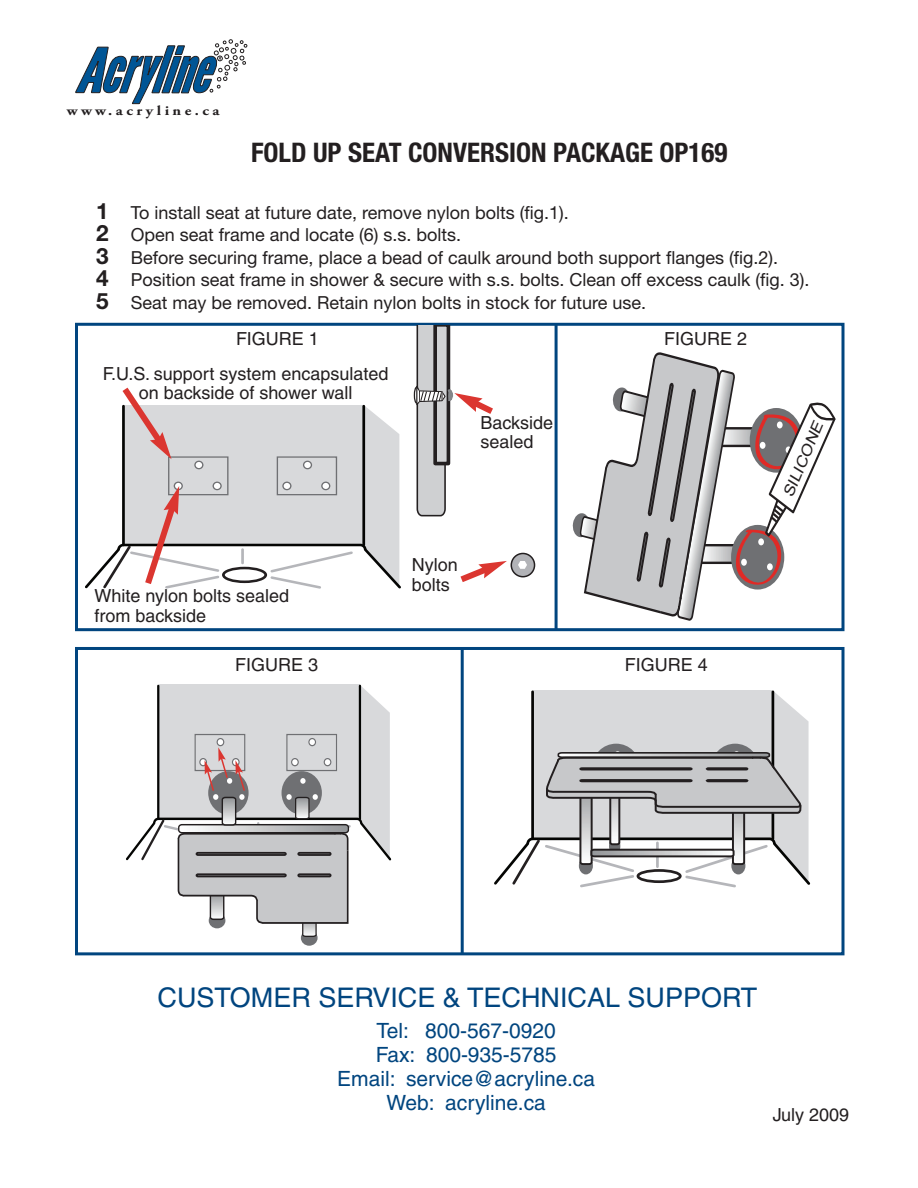
<style>
.page{position:relative;width:918px;height:1188px;background:#fff}
.page>*{position:absolute;margin:0;border:0;box-sizing:border-box;transform-origin:0 0}
.t1{font:700 condensed 27px "Helvetica Neue";color:#231f20}
.t2{font:27px "Helvetica";color:#01457f}
.t3{font:21px/24px "Helvetica";color:#01457f;text-align:center}
.t4{font:18px/22.5px "Helvetica Neue";color:#231f20}
.t5{font:18px/19.5px "Helvetica";color:#231f20}
.t6{font:italic 15.15px "Arial";color:#231f20;scale:1.13 1}
.t7{font:700 13.65px "Adobe Garamond Pro";letter-spacing:.22em;color:#231f20;scale:1.15 1}
.s1{font-weight:700;font-size:22.5px}
</style>
<div class="page">
<div style="left:75px;top:323px;width:769px;height:308px;border:3px solid #01457f"></div>
<svg style="left:75px;top:39px;width:172px;height:65px"></svg>
<svg style="left:85px;top:387px;width:316px;height:202px"></svg>
<svg style="left:460px;top:561px;width:47px;height:21px"></svg>
<div style="left:75px;top:647px;width:769px;height:308px;border:3px solid #01457f"></div>
<svg style="left:494px;top:691px;width:317px;height:197px"></svg>
<hr style="left:461px;top:649px;width:3px;height:304px;background:#01457f">
<div style="left:414px;top:387px;width:5px;height:17px;border:1px solid #231f20;border-radius:50%"></div>
<svg style="left:416px;top:326px;width:84px;height:191px"></svg>
<svg style="left:572px;top:352px;width:264px;height:268px"></svg>
<hr style="left:555px;top:325px;width:3px;height:304px;background:#01457f">
<div style="left:301px;top:930px;width:17px;height:16px;background:#6f7073;border-radius:50%"></div>
<svg style="left:126px;top:685px;width:266px;height:253px"></svg>
<div style="left:511px;top:553px;width:24px;height:24px;background:#b2b3b7;border-radius:50%"></div>
<div style="left:511px;top:553px;width:24px;height:24px;border:2px solid #231f20;border-radius:50%"></div>
<svg style="left:518px;top:561px;width:9px;height:8px"></svg>
<p class="t7" style="left:67px;top:105px;width:134px">www.acryline.ca</p>
<h1 class="t1" style="left:251px;top:136px;width:478px">FOLD UP SEAT CONVERSION PACKAGE OP169</h1>
<p class="t4" style="left:96px;top:201px;width:715px"><span class="s1">1</span> To install seat at future date, remove nylon bolts (fig.1).<br><span class="s1">2</span> Open seat frame and locate (6) s.s. bolts.<br><span class="s1">3</span> Before securing frame, place a bead of caulk around both support flanges (fig.2).<br><span class="s1">4</span> Position seat frame in shower &amp; secure with s.s. bolts. Clean off excess caulk (fig. 3).<br><span class="s1">5</span> Seat may be removed. Retain nylon bolts in stock for future use.</p>
<p class="t5" style="left:103px;top:322px;width:287px;line-height:35.4px;text-indent:133px">FIGURE 1<br>F.U.S. support system encapsulated</p>
<p class="t5" style="left:139px;top:385px;width:215px">on backside of shower wall</p>
<p class="t5" style="left:480px;top:414px;width:74px">Backside sealed</p>
<p class="t5" style="left:94px;top:588px;width:196px">White nylon bolts sealed from backside</p>
<p class="t5" style="left:412px;top:557px;width:47px">Nylon bolts</p>
<p class="t5" style="left:664px;top:330px;width:84px">FIGURE 2</p>
<p class="t5" style="left:235px;top:656px;width:84px">FIGURE 3</p>
<p class="t5" style="left:625px;top:656px;width:84px">FIGURE 4</p>
<p class="t6" style="left:778px;top:492px;width:73px;rotate:-67deg">SILICONE</p>
<h1 class="t2" style="left:158px;top:988px;width:601px">CUSTOMER SERVICE &amp; TECHNICAL SUPPORT</h1>
<p class="t3" style="left:337px;top:1021px;width:259px">Tel: 800-567-0920<br>Fax: 800-935-5785<br>Email: service@acryline.ca<br>Web: acryline.ca</p>
<p class="t5" style="left:773px;top:1107px;width:78px">July 2009</p>
</div>
